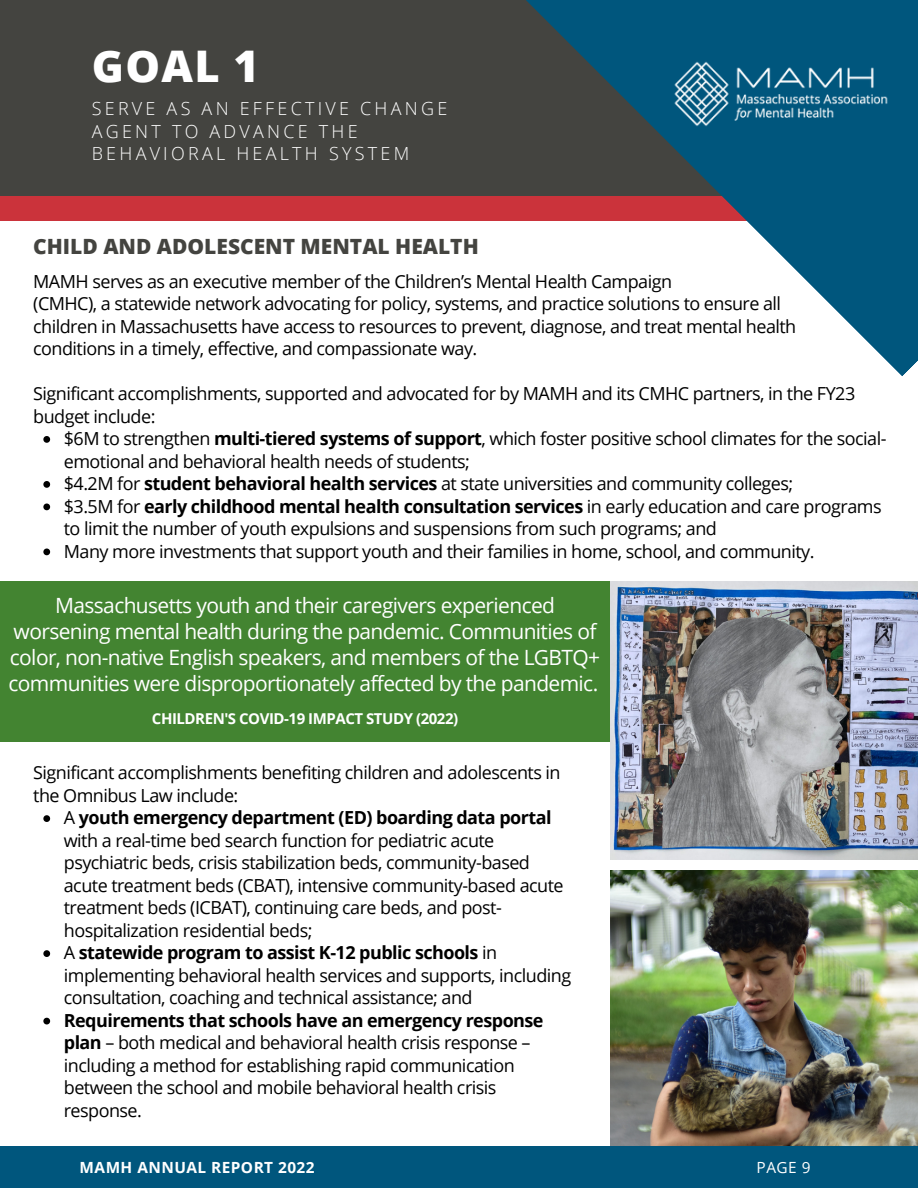
<style>
.page{position:relative;width:918px;height:1188px;background:#fff}
.page>*{position:absolute;margin:0;border:0;box-sizing:border-box;transform-origin:0 0}
.t1{font:800 43.65px "Open Sans";color:#fff}
.t2{font:21px/25.8px "Open Sans";letter-spacing:-.03em;color:#fff;text-align:center}
.t3{font:800 21px "Open Sans";color:#444440}
.t4{font:18px/22.5px "Open Sans";letter-spacing:-.03em;color:#000}
.t5{font:300 18px/22.2px "Open Sans";letter-spacing:.18em;color:#fff}
.t6{font:700 15.45px "Open Sans";letter-spacing:.03em;color:#fff}
.t7{font:15.45px "Open Sans";color:#fff}
.t8{font:700 15px "Open Sans";letter-spacing:-.03em;color:#fff}
.s1{font-weight:700}
</style>
<div class="page">
<img style="left:610px;top:581px;width:308px;height:278px">
<img style="left:610px;top:871px;width:308px;height:275px">
<div style="left:0;top:0;width:902px;height:204px;background:#444440"></div>
<div style="left:0;top:196px;width:918px;height:25px;background:#cb333b"></div>
<svg style="left:526px;top:0;width:392px;height:376px"></svg>
<img style="left:672px;top:61px;width:219px;height:66px">
<div style="left:0;top:1146px;width:918px;height:42px;background:#00567d"></div>
<div style="left:0;top:581px;width:610px;height:161px;background:#438431"></div>
<svg style="left:43px;top:436px;width:7px;height:7px"></svg>
<svg style="left:43px;top:481px;width:7px;height:7px"></svg>
<svg style="left:43px;top:504px;width:7px;height:6px"></svg>
<svg style="left:43px;top:549px;width:7px;height:6px"></svg>
<svg style="left:43px;top:815px;width:7px;height:7px"></svg>
<svg style="left:43px;top:950px;width:7px;height:7px"></svg>
<svg style="left:43px;top:1018px;width:7px;height:6px"></svg>
<h1 class="t1" style="left:92px;top:36px;width:169px">GOAL 1</h1>
<p class="t5" style="left:92px;top:97px;width:357px">SERVE AS AN EFFECTIVE CHANGE<br>AGENT TO ADVANCE THE<br>BEHAVIORAL HEALTH SYSTEM</p>
<p class="t3" style="left:33px;top:232px;width:447px">CHILD AND ADOLESCENT MENTAL HEALTH</p>
<p class="t4" style="left:33px;top:269px;width:765px">MAMH serves as an executive member of the Children’s Mental Health Campaign<br>(CMHC), a statewide network advocating for policy, systems, and practice solutions to ensure all children in Massachusetts have access to resources to prevent, diagnose, and treat mental health conditions in a timely, effective, and compassionate way.</p>
<p class="t4" style="left:33px;top:382px;width:824px">Significant accomplishments, supported and advocated for by MAMH and its CMHC partners, in the FY23 budget include:</p>
<p class="t4" style="left:64px;top:427px;width:824px">$6M to strengthen <span class="s1">multi-tiered systems of support</span>, which foster positive school climates for the social&shy;emotional and behavioral health needs of students;<br>$4.2M for <span class="s1">student behavioral health services</span> at state universities and community colleges;<br>$3.5M for <span class="s1">early childhood mental health consultation services</span> in early education and care programs to limit the number of youth expulsions and suspensions from such programs; and<br>Many more investments that support youth and their families in home, school, and community.</p>
<p class="t2" style="left:9px;top:592px;width:593px">Massachusetts youth and their caregivers experienced worsening mental health during the pandemic. Communities of color, non-native English speakers, and members of the LGBTQ+ communities were disproportionately affected by the pandemic.</p>
<p class="t8" style="left:152px;top:708px;width:308px">CHILDREN'S COVID-19 IMPACT STUDY (2022)</p>
<p class="t4" style="left:33px;top:761px;width:529px">Significant accomplishments benefiting children and adolescents in the Omnibus Law include:</p>
<p class="t4" style="left:64px;top:806px;width:509px">A <span class="s1">youth emergency department (ED) boarding data portal </span>with a real-time bed search function for pediatric acute psychiatric beds, crisis stabilization beds, community-based acute treatment beds (CBAT), intensive community-based acute treatment beds (ICBAT), continuing care beds, and post&shy;hospitalization residential beds;<br>A <span class="s1">statewide program to assist K-12 public schools</span> in implementing behavioral health services and supports, including consultation, coaching and technical assistance; and</p>
<p class="t4" style="left:64px;top:1008px;width:481px"><span class="s1">Requirements that schools have an emergency response plan</span> – both medical and behavioral health crisis response – including a method for establishing rapid communication between the school and mobile behavioral health crisis response.</p>
<p class="t6" style="left:80px;top:1156px;width:237px">MAMH ANNUAL REPORT 2022</p>
<p class="t7" style="left:757px;top:1156px;width:55px">PAGE 9</p>
</div>
